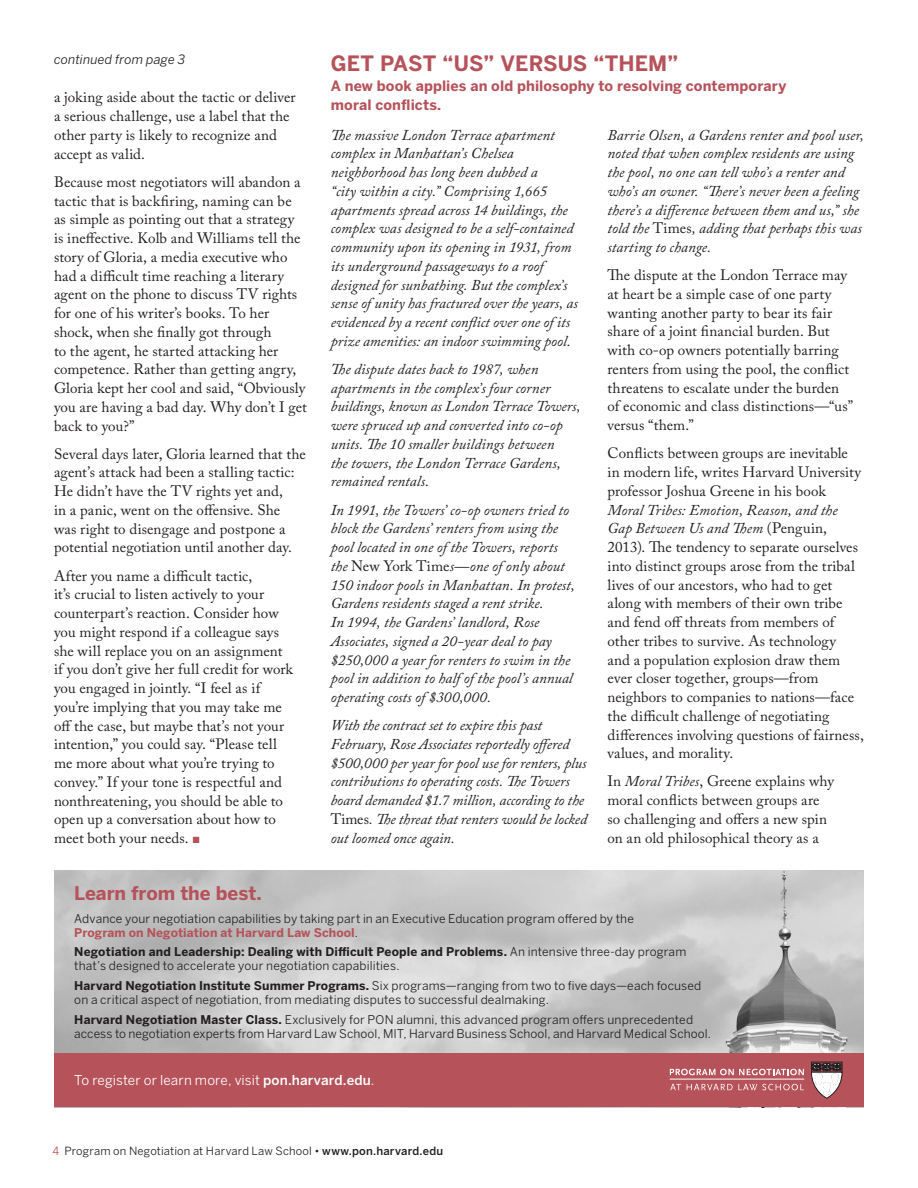
<style>
.page{position:relative;width:918px;height:1188px;background:#fff}
.page>*{position:absolute;margin:0;border:0;box-sizing:border-box;transform-origin:0 0}
.header__red_all_caps{font:700 21px "Benton Sans";letter-spacing:.005em;color:#b5525a}
.header__upper_lower{font:700 18.75px "Benton Sans";color:#b5525a}
.copy{font:15px/18.8px "Adobe Caslon Pro";letter-spacing:.005em;color:#231f20}
.copy-2{font:italic 15px/18.8px "Adobe Caslon Pro";color:#231f20}
.subhead_red{font:700 14.25px/18.8px "Benton Sans";letter-spacing:.01em;color:#b5525a}
.copy-3{font:13.5px "Benton Sans";letter-spacing:.01em;color:#fff}
.copy-4{font:italic 12.75px "Benton Sans";letter-spacing:.01em;color:#231f20}
.copy-5{font:12px/14.2px "Benton Sans";letter-spacing:.01em;color:#231f20}
.copy-6{font:11.25px "Benton Sans";letter-spacing:.015em;color:#231f20}
.s1{font-style:normal}
.s2{font-style:italic}
.s3{font-weight:700;color:#b5525a}
.s4{font-weight:700}
.s5{font-weight:500}
.s6{color:#b5525a}
</style>
<div class="page">
<img style="left:54px;top:871px;width:810px;height:182px">
<div style="left:54px;top:1053px;width:810px;height:54px;background:#b5525a"></div>
<svg style="left:811px;top:1062px;width:31px;height:1px"></svg>
<svg style="left:811px;top:1063px;width:31px;height:35px"></svg>
<hr style="left:670px;top:1079px;width:134px;height:1px;background:#fff">
<svg style="left:670px;top:1069px;width:134px;height:6px"></svg>
<svg style="left:670px;top:1084px;width:11px;height:6px"></svg>
<svg style="left:687px;top:1084px;width:117px;height:6px"></svg>
<p class="copy-4" style="left:54px;top:52px;width:133px">continued from page 3</p>
<p class="copy" style="left:54px;top:88px;width:243px">a joking aside about the tactic or deliver a serious challenge, use a label that the other party is likely to recognize and accept as valid.</p>
<p class="copy" style="left:54px;top:172px;width:255px">Because most negotiators will abandon a tactic that is backfiring, naming can be as simple as pointing out that a strategy is ineffective. Kolb and Williams tell the story of Gloria, a media executive who had a difficult time reaching a literary agent on the phone to discuss TV rights for one of his writer’s books. To her shock, when she finally got through<br>to the agent, he started attacking her competence. Rather than getting angry, Gloria kept her cool and said, “Obviously you are having a bad day. Why don’t I get back to you?”</p>
<p class="copy" style="left:54px;top:444px;width:253px">Several days later, Gloria learned that the agent’s attack had been a stalling tactic:<br>He didn’t have the TV rights yet and,<br>in a panic, went on the offensive. She was right to disengage and postpone a potential negotiation until another day.</p>
<p class="copy" style="left:54px;top:566px;width:241px">After you name a difficult tactic,<br>it’s crucial to listen actively to your counterpart’s reaction. Consider how you might respond if a colleague says she will replace you on an assignment if you don’t give her full credit for work you engaged in jointly. “I feel as if you’re implying that you may take me off the case, but maybe that’s not your intention,” you could say. “Please tell me more about what you’re trying to convey.” If your tone is respectful and nonthreatening, you should be able to open up a conversation about how to meet both your needs.</p>
<p class="header__red_all_caps" style="left:331px;top:50px;width:349px">GET PAST “US” VERSUS “THEM”</p>
<p class="subhead_red" style="left:331px;top:77px;width:457px">A new book applies an old philosophy to resolving contemporary moral conflicts.</p>
<p class="copy-2" style="left:331px;top:125px;width:249px">The massive London Terrace apartment complex in Manhattan’s Chelsea neighborhood has long been dubbed a<br>“city within a city.” Comprising 1,665 apartments spread across 14 buildings, the complex was designed to be a self-contained community upon its opening in 1931, from its underground passageways to a roof designed for sunbathing. But the complex’s sense of unity has fractured over the years, as evidenced by a recent conflict over one of its prize amenities: an indoor swimming pool.</p>
<p class="copy-2" style="left:331px;top:359px;width:251px">The dispute dates back to 1987, when apartments in the complex’s four corner buildings, known as London Terrace Towers, were spruced up and converted into co-op units. The 10 smaller buildings between<br>the towers, the London Terrace Gardens, remained rentals.</p>
<p class="copy-2" style="left:331px;top:500px;width:246px">In 1991, the Towers’ co-op owners tried to block the Gardens’ renters from using the pool located in one of the Towers, reports the <span class="s1">New York Time</span>s—one of only about 150 indoor pools in Manhattan. In protest, Gardens residents staged a rent strike.<br>In 1994, the Gardens’ landlord, Rose Associates, signed a 20-year deal to pay $250,000 a year for renters to swim in the pool in addition to half of the pool’s annual operating costs of $300,000.</p>
<p class="copy-2" style="left:331px;top:716px;width:258px">With the contract set to expire this past February, Rose Associates reportedly offered $500,000 per year for pool use for renters, plus contributions to operating costs. The Towers board demanded $1.7 million, according to the <span class="s1">Times</span>. The threat that renters would be locked out loomed once again.</p>
<p class="copy-2" style="left:608px;top:125px;width:258px">Barrie Olsen, a Gardens renter and pool user, noted that when complex residents are using the pool, no one can tell who’s a renter and who’s an owner. “There’s never been a feeling there’s a difference between them and us,” she told the <span class="s1">Times</span>, adding that perhaps this was starting to change.</p>
<p class="copy" style="left:608px;top:266px;width:247px">The dispute at the London Terrace may at heart be a simple case of one party wanting another party to bear its fair share of a joint financial burden. But with co-op owners potentially barring renters from using the pool, the conflict threatens to escalate under the burden of economic and class distinctions—“us” versus “them.”</p>
<p class="copy" style="left:608px;top:444px;width:258px">Conflicts between groups are inevitable<br>in modern life, writes Harvard University professor Joshua Greene in his book <span class="s2">Moral Tribes: Emotion, Reason, and the Gap Between Us and Them</span> (Penguin, 2013). The tendency to separate ourselves into distinct groups arose from the tribal lives of our ancestors, who had to get along with members of their own tribe and fend off threats from members of other tribes to survive. As technology<br>and a population explosion draw them ever closer together, groups—from neighbors to companies to nations—face the difficult challenge of negotiating differences involving questions of fairness, values, and morality.</p>
<p class="copy" style="left:608px;top:772px;width:228px">In <span class="s2">Moral Tribes</span>, Greene explains why moral conflicts between groups are so challenging and offers a new spin on an old philosophical theory as a</p>
<p class="header__upper_lower" style="left:74px;top:882px;width:189px">Learn from the best.</p>
<p class="copy-5" style="left:74px;top:911px;width:561px">Advance your negotiation capabilities by taking part in an Executive Education program offered by the<br><span class="s3">Program on Negotiation at Harvard Law School</span>.</p>
<p class="copy-5" style="left:74px;top:944px;width:614px"><span class="s4">Negotiation and Leadership: Dealing with Difficult People and Problems.</span> An intensive three-day program that’s designed to accelerate your negotiation capabilities.</p>
<p class="copy-5" style="left:74px;top:978px;width:628px"><span class="s4">Harvard Negotiation Institute Summer Programs.</span> Six programs—ranging from two to five days—each focused on a critical aspect of negotiation, from mediating disputes to successful dealmaking.</p>
<p class="copy-5" style="left:74px;top:1012px;width:638px"><span class="s4">Harvard Negotiation Master Class.</span> Exclusively for PON alumni, this advanced program offers unprecedented access to negotiation experts from Harvard Law School, MIT, Harvard Business School, and Harvard Medical School.</p>
<p class="copy-3" style="left:74px;top:1072px;width:302px">To register or learn more, visit <span class="s5">pon.harvard.edu</span>.</p>
<p class="copy-6" style="left:52px;top:1144px;width:392px"><span class="s6">4</span> Program on Negotiation at Harvard Law School • <span class="s5">www.pon.harvard.edu</span></p>
</div>
